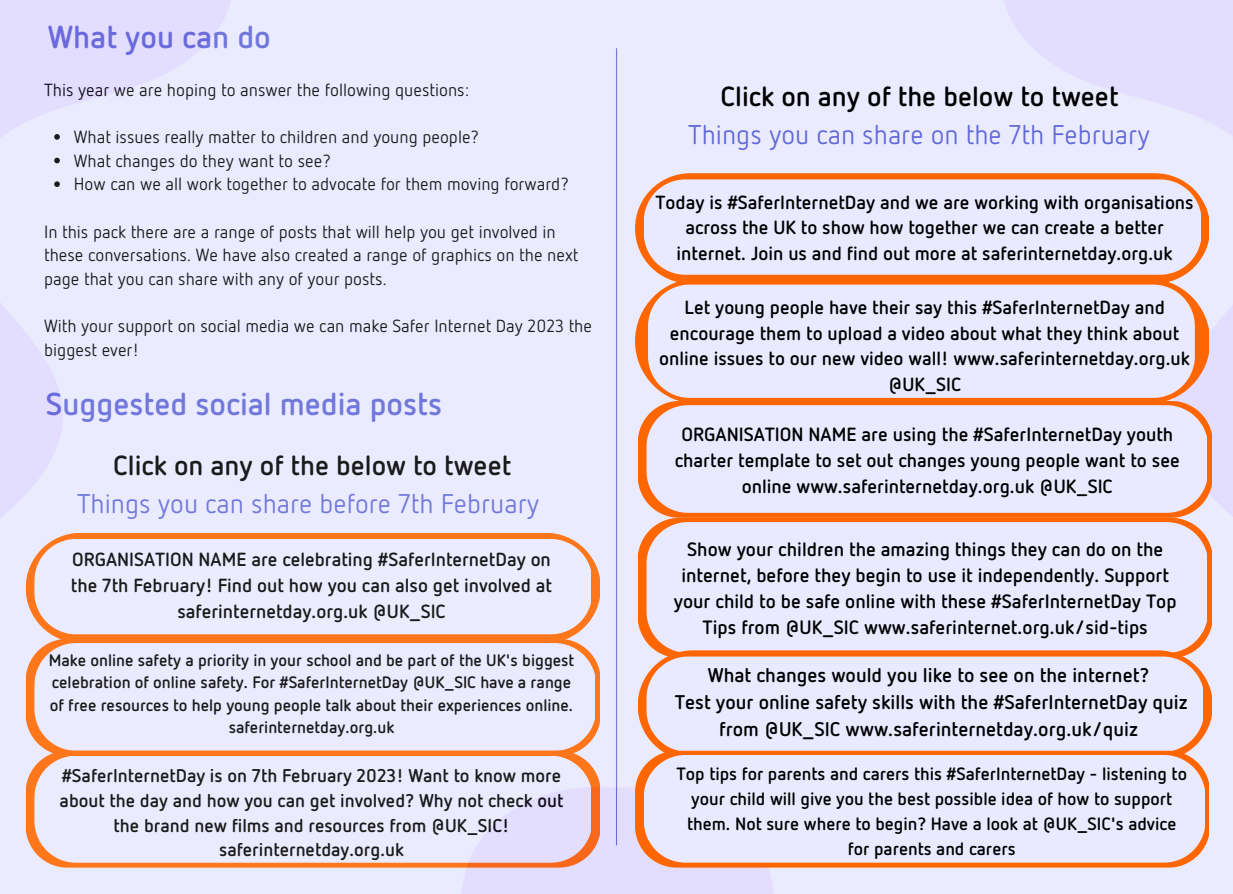
<style>
.page{position:relative;width:1233px;height:894px;background:#fff}
.page>*{position:absolute;margin:0;border:0;box-sizing:border-box;transform-origin:0 0}
.t1{font:700 31.5px "Netto Pro";color:#6169d8}
.t2{font:700 27.6px "Netto Pro";color:#000}
.t3{font:27px "Netto Pro";color:#6169d8}
.t4{font:700 19.8px/27px "Netto Pro";color:#000;text-align:center}
.t5{font:700 19.2px/25.8px "Netto Pro";color:#000;text-align:center}
.t6{font:700 19.05px/25.8px "Netto Pro";color:#000;text-align:center}
.t7{font:700 18.9px/25.8px "Netto Pro";color:#000;text-align:center}
.t8{font:700 18.45px/24.8px "Netto Pro";color:#000;text-align:center}
.t9{font:700 17.7px/24.8px "Netto Pro";color:#000;text-align:center}
.t10{font:17.55px/23.7px "Netto Pro";color:#000}
.t11{font:700 16.5px/22.5px "Netto Pro";color:#000;text-align:center}
</style>
<div class="page">
<img style="left:0;top:0;width:1233px;height:893px">
<div style="left:635px;top:173px;width:574px;height:109px;background:#f60;border-radius:55px"></div>
<div style="left:644px;top:179px;width:556px;height:96px;background:#e9e9ff"></div>
<svg style="left:638px;top:401px;width:574px;height:116px;background:#f88946"></svg>
<div style="left:646px;top:405px;width:561px;height:107px;background:#e9e9ff"></div>
<svg style="left:638px;top:517px;width:574px;height:140px;background:#fa8339"></svg>
<div style="left:646px;top:522px;width:561px;height:130px;background:#e9e9ff"></div>
<div style="left:638px;top:650px;width:574px;height:109px;background:#f60;border-radius:55px"></div>
<div style="left:646px;top:656px;width:557px;height:94px;background:#e9e9ff"></div>
<svg style="left:635px;top:750px;width:574px;height:117px;fill:#f60"></svg>
<div style="left:644px;top:754px;width:561px;height:108px;background:#e9e9ff"></div>
<div style="left:635px;top:278px;width:574px;height:126px;background:#f60;border-radius:63px"></div>
<div style="left:648px;top:284px;width:547px;height:113px;background:#e9e9ff"></div>
<h1 class="t1" style="left:48px;top:16px;width:225px">What you can do</h1>
<p class="t10" style="left:44px;top:77px;width:427px">This year we are hoping to answer the following questions:</p>
<p class="t10" style="left:74px;top:124px;width:496px">What issues really matter to children and young people?<br>What changes do they want to see?<br>How can we all work together to advocate for them moving forward?</p>
<p class="t10" style="left:44px;top:219px;width:536px">In this pack there are a range of posts that will help you get involved in these conversations. We have also created a range of graphics on the next page that you can share with any of your posts.</p>
<p class="t10" style="left:44px;top:313px;width:549px">With your support on social media we can make Safer Internet Day 2023 the biggest ever!</p>
<h1 class="t1" style="left:46px;top:383px;width:398px">Suggested social media posts</h1>
<h2 class="t2" style="left:113px;top:447px;width:399px">Click on any of the below to tweet</h2>
<h3 class="t3" style="left:77px;top:486px;width:464px">Things you can share before 7th February</h3>
<p class="t7" style="left:71px;top:546px;width:483px">ORGANISATION NAME are celebrating #SaferInternetDay on the 7th February! Find out how you can also get involved at saferinternetday.org.uk @UK_SIC</p>
<p class="t11" style="left:49px;top:647px;width:527px">Make online safety a priority in your school and be part of the UK's biggest celebration of online safety. For #SaferInternetDay @UK_SIC have a range of free resources to help young people talk about their experiences online. saferinternetday.org.uk</p>
<p class="t8" style="left:60px;top:762px;width:505px">#SaferInternetDay is on 7th February 2023! Want to know more about the day and how you can get involved? Why not check out the brand new films and resources from @UK_SIC! saferinternetday.org.uk</p>
<h2 class="t2" style="left:721px;top:79px;width:399px">Click on any of the below to tweet</h2>
<h3 class="t3" style="left:688px;top:117px;width:463px">Things you can share on the 7th February</h3>
<p class="t7" style="left:656px;top:188px;width:540px">Today is #SaferInternetDay and we are working with organisations across the UK to show how together we can create a better internet. Join us and find out more at saferinternetday.org.uk</p>
<p class="t7" style="left:659px;top:293px;width:532px">Let young people have their say this #SaferInternetDay and encourage them to upload a video about what they think about online issues to our new video wall! www.saferinternetday.org.uk @UK_SIC</p>
<p class="t6" style="left:675px;top:420px;width:507px">ORGANISATION NAME are using the #SaferInternetDay youth charter template to set out changes young people want to see online www.saferinternetday.org.uk @UK_SIC</p>
<p class="t5" style="left:674px;top:535px;width:504px">Show your children the amazing things they can do on the internet, before they begin to use it independently. Support your child to be safe online with these #SaferInternetDay Top Tips from @UK_SIC www.saferinternet.org.uk/sid-tips</p>
<p class="t4" style="left:675px;top:660px;width:515px">What changes would you like to see on the internet?<br>Test your online safety skills with the #SaferInternetDay quiz from @UK_SIC www.saferinternetday.org.uk/quiz</p>
<p class="t9" style="left:677px;top:761px;width:512px">Top tips for parents and carers this #SaferInternetDay - listening to your child will give you the best possible idea of how to support them. Not sure where to begin? Have a look at @UK_SIC's advice for parents and carers</p>
</div>
